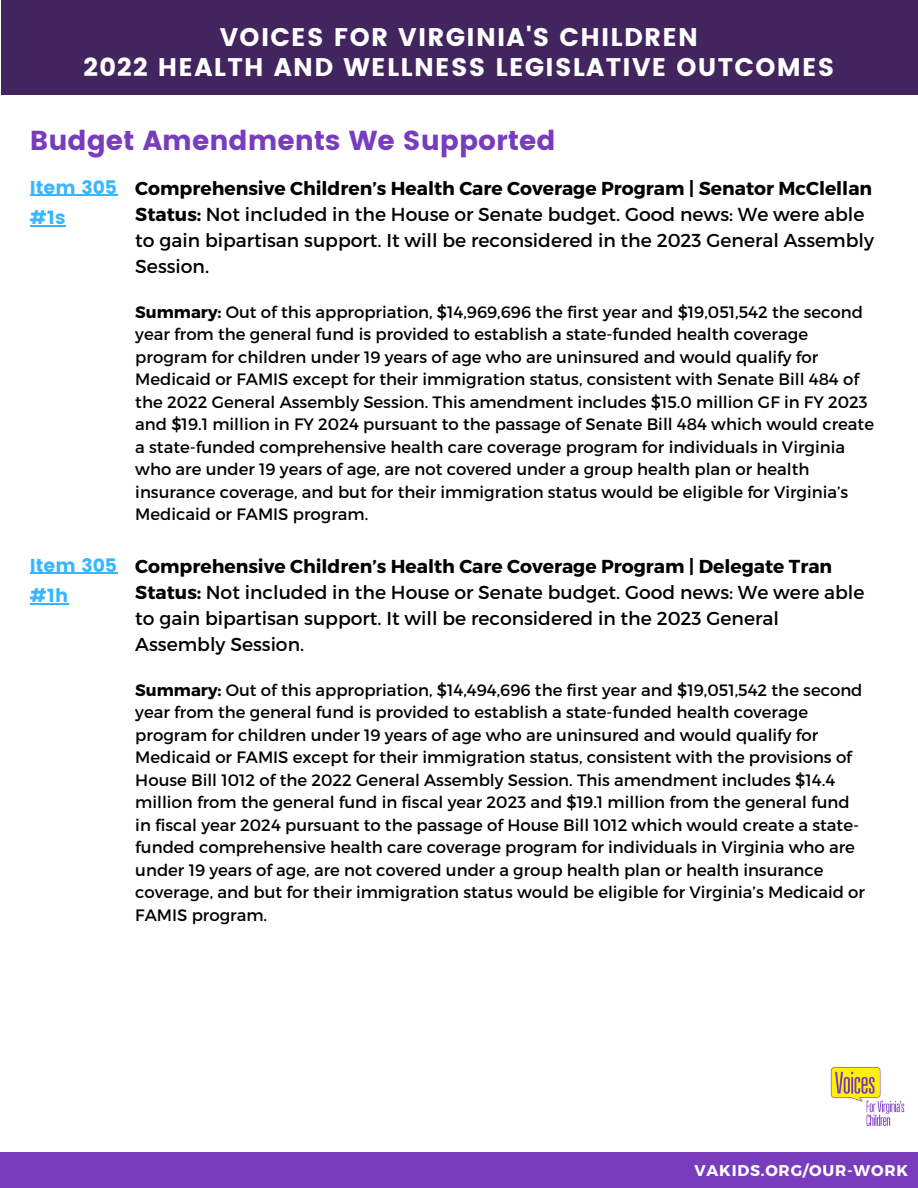
<style>
.page{position:relative;width:918px;height:1188px;background:#fff}
.page>*{position:absolute;margin:0;border:0;box-sizing:border-box;transform-origin:0 0}
.t1{font:27.45px "Poppins";color:#783cbd}
.t2{font:25.5px/30.3px "Poppins";letter-spacing:.05em;color:#fff;text-align:center}
.t3{font:18.75px/25.8px "Montserrat";color:#000}
.t4{font:18.75px/30.3px "Poppins";color:#38b6ff}
.t5{font:16.5px/22.5px "Montserrat";color:#000}
.t6{font:700 15.6px "Montserrat";letter-spacing:.05em;color:#fff}
.s1{font-weight:700}
</style>
<div class="page">
<div style="left:1px;top:0;width:917px;height:94px;background:#42245f"></div>
<div style="left:0;top:1152px;width:918px;height:36px;background:#783cbd"></div>
<img style="left:830px;top:1067px;width:75px;height:59px">
<hr style="left:30px;top:195px;width:87px;height:1px;background:#38b6ff">
<hr style="left:30px;top:225px;width:36px;height:1px;background:#38b6ff">
<hr style="left:30px;top:573px;width:87px;height:1px;background:#38b6ff">
<hr style="left:30px;top:603px;width:38px;height:1px;background:#38b6ff">
<h2 class="t2" style="left:84px;top:22px;width:752px">VOICES FOR VIRGINIA'S CHILDREN<br>2022 HEALTH AND WELLNESS LEGISLATIVE OUTCOMES</h2>
<h1 class="t1" style="left:30px;top:125px;width:527px">Budget Amendments We Supported</h1>
<p class="t4" style="left:30px;top:172px;width:89px">Item 305 #1s</p>
<p class="t4" style="left:30px;top:550px;width:89px">Item 305 #1h</p>
<p class="t3" style="left:135px;top:175px;width:740px"><span class="s1">Comprehensive Children’s Health Care Coverage Program | Senator McClellan Status:</span> Not included in the House or Senate budget. Good news: We were able to gain bipartisan support. It will be reconsidered in the 2023 General Assembly Session.</p>
<p class="t5" style="left:135px;top:300px;width:740px"><span class="s1">Summary:</span> Out of this appropriation, $14,969,696 the first year and $19,051,542 the second year from the general fund is provided to establish a state-funded health coverage program for children under 19 years of age who are uninsured and would qualify for Medicaid or FAMIS except for their immigration status, consistent with Senate Bill 484 of the 2022 General Assembly Session. This amendment includes $15.0 million GF in FY 2023 and $19.1 million in FY 2024 pursuant to the passage of Senate Bill 484 which would create a state-funded comprehensive health care coverage program for individuals in Virginia who are under 19 years of age, are not covered under a group health plan or health insurance coverage, and but for their immigration status would be eligible for Virginia’s Medicaid or FAMIS program.</p>
<p class="t3" style="left:135px;top:553px;width:731px"><span class="s1">Comprehensive Children’s Health Care Coverage Program | Delegate Tran Status:</span> Not included in the House or Senate budget. Good news: We were able to gain bipartisan support. It will be reconsidered in the 2023 General Assembly Session.</p>
<p class="t5" style="left:135px;top:678px;width:731px"><span class="s1">Summary:</span> Out of this appropriation, $14,494,696 the first year and $19,051,542 the second year from the general fund is provided to establish a state-funded health coverage program for children under 19 years of age who are uninsured and would qualify for Medicaid or FAMIS except for their immigration status, consistent with the provisions of House Bill 1012 of the 2022 General Assembly Session. This amendment includes $14.4 million from the general fund in fiscal year 2023 and $19.1 million from the general fund in fiscal year 2024 pursuant to the passage of House Bill 1012 which would create a state&shy;funded comprehensive health care coverage program for individuals in Virginia who are under 19 years of age, are not covered under a group health plan or health insurance coverage, and but for their immigration status would be eligible for Virginia’s Medicaid or FAMIS program.</p>
<p class="t6" style="left:694px;top:1160px;width:215px">VAKIDS.ORG/OUR-WORK</p>
</div>
